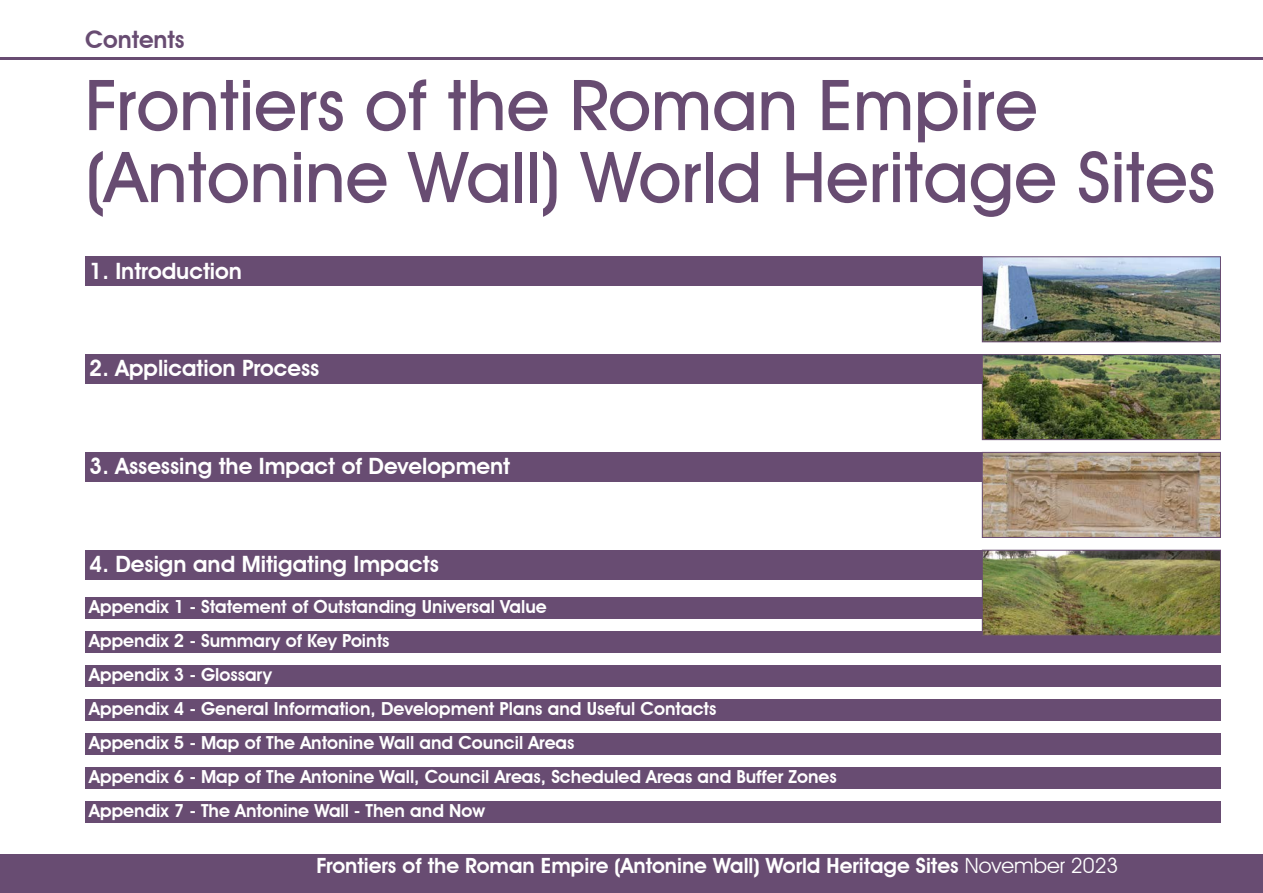
<style>
.page{position:relative;width:1263px;height:893px;background:#fff}
.page>*{position:absolute;margin:0;border:0;box-sizing:border-box;transform-origin:0 0}
.Contents_Title{font:500 70.5px/72px "Avant Garde IT Cby BT";color:#684c72}
.Heading{font:600 24px "Avant Garde IT Cby BT";color:#684c72}
.Heading-2{font:600 22.5px "Avant Garde IT Cby BT";color:#fff}
.SG_name{font:600 21px "Avant Garde IT Cby BT";color:#fff}
.Heading-3{font:600 18px "Avant Garde IT Cby BT";color:#fff}
.s1{font-weight:400}
</style>
<div class="page">
<hr style="left:0;top:57px;width:1263px;height:3px;background:#684c72">
<div style="left:0;top:855px;width:1263px;height:38px;background:#684c72"></div>
<div style="left:85px;top:256px;width:1135px;height:30px;background:#684c72"></div>
<div style="left:85px;top:354px;width:1135px;height:30px;background:#684c72"></div>
<div style="left:85px;top:452px;width:1135px;height:30px;background:#684c72"></div>
<div style="left:85px;top:550px;width:1135px;height:30px;background:#684c72"></div>
<div style="left:85px;top:597px;width:1135px;height:22px;background:#684c72"></div>
<div style="left:85px;top:631px;width:1135px;height:22px;background:#684c72"></div>
<div style="left:85px;top:665px;width:1135px;height:22px;background:#684c72"></div>
<div style="left:85px;top:699px;width:1135px;height:22px;background:#684c72"></div>
<div style="left:85px;top:733px;width:1135px;height:22px;background:#684c72"></div>
<div style="left:85px;top:767px;width:1135px;height:22px;background:#684c72"></div>
<div style="left:85px;top:801px;width:1135px;height:22px;background:#684c72"></div>
<img style="left:984px;top:258px;width:235px;height:82px">
<div style="left:982px;top:256px;width:239px;height:86px;border:1px solid #684c72"></div>
<img style="left:984px;top:356px;width:235px;height:82px">
<div style="left:982px;top:354px;width:239px;height:86px;border:1px solid #684c72"></div>
<img style="left:984px;top:454px;width:235px;height:82px">
<div style="left:982px;top:452px;width:239px;height:86px;border:1px solid #684c72"></div>
<img style="left:984px;top:552px;width:235px;height:82px">
<div style="left:982px;top:550px;width:239px;height:86px;border:1px solid #684c72"></div>
<h1 class="Heading" style="left:85px;top:25px;width:101px">Contents</h1>
<h1 class="Contents_Title" style="left:85px;top:68px;width:1132px">Frontiers of the Roman Empire (Antonine Wall) World Heritage Sites</h1>
<h1 class="Heading-2" style="left:89px;top:257px;width:154px">1. Introduction</h1>
<h1 class="Heading-2" style="left:89px;top:355px;width:232px">2. Application Process</h1>
<h1 class="Heading-2" style="left:89px;top:453px;width:422px">3. Assessing the Impact of Development</h1>
<h1 class="Heading-2" style="left:89px;top:550px;width:351px">4. Design and Mitigating Impacts</h1>
<h1 class="Heading-3" style="left:89px;top:596px;width:459px">Appendix 1 - Statement of Outstanding Universal Value</h1>
<h1 class="Heading-3" style="left:89px;top:630px;width:302px">Appendix 2 - Summary of Key Points</h1>
<h1 class="Heading-3" style="left:89px;top:664px;width:184px">Appendix 3 - Glossary</h1>
<h1 class="Heading-3" style="left:89px;top:698px;width:629px">Appendix 4 - General Information, Development Plans and Useful Contacts</h1>
<h1 class="Heading-3" style="left:89px;top:732px;width:487px">Appendix 5 - Map of The Antonine Wall and Council Areas</h1>
<h1 class="Heading-3" style="left:89px;top:766px;width:749px">Appendix 6 - Map of The Antonine Wall, Council Areas, Scheduled Areas and Buffer Zones</h1>
<h1 class="Heading-3" style="left:89px;top:800px;width:397px">Appendix 7 - The Antonine Wall - Then and Now</h1>
<p class="SG_name" style="left:316px;top:853px;width:803px">Frontiers of the Roman Empire (Antonine Wall) World Heritage Sites <span class="s1">November 2023</span></p>
</div>
